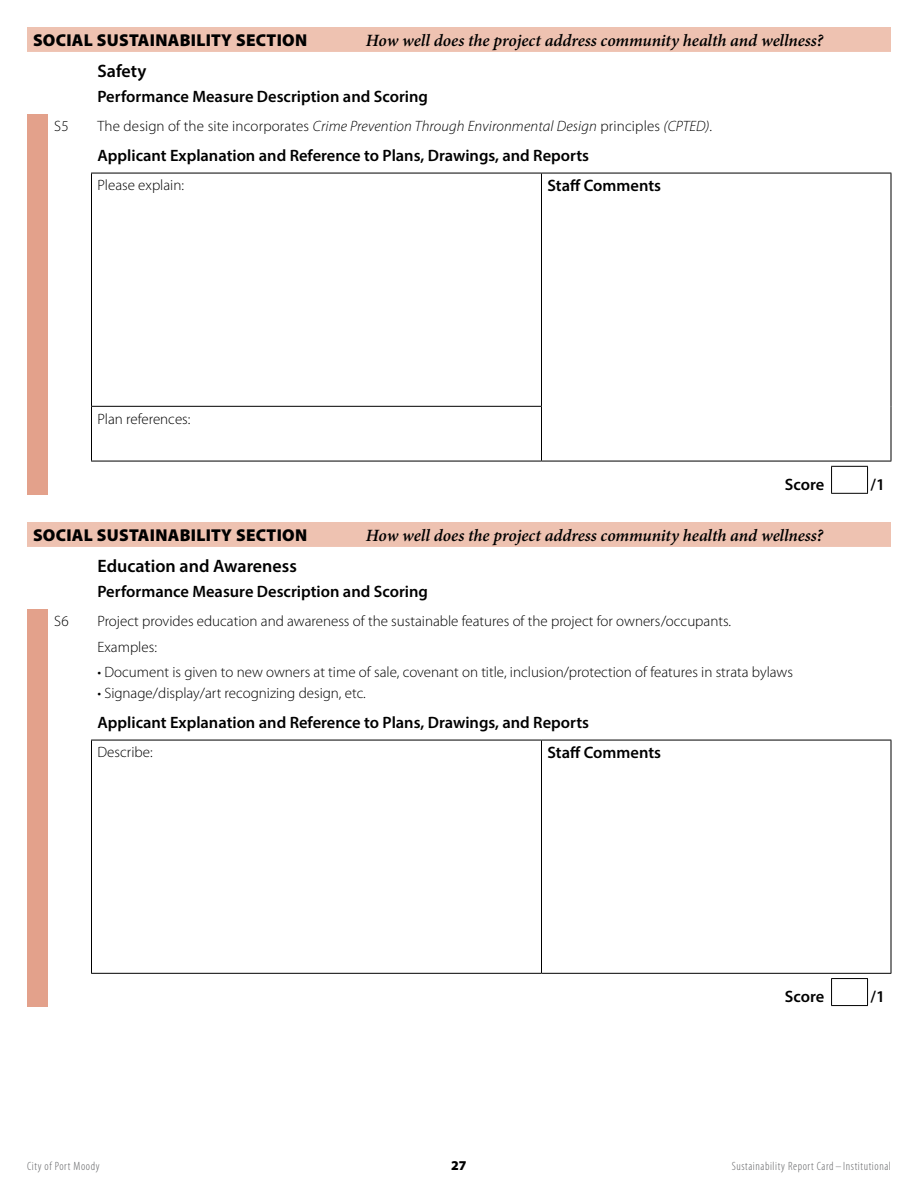
<style>
.page{position:relative;width:918px;height:1188px;background:#fff}
.page>*{position:absolute;margin:0;border:0;box-sizing:border-box;transform-origin:0 0}
.t1{font:600 18px "Myriad Pro";color:#000}
.t2{font:italic 600 17.25px "Minion Pro";letter-spacing:-.005em;color:#000}
.t3{font:900 17.25px "Myriad Pro";letter-spacing:.015em;color:#000}
.t4{font:600 16.5px "Myriad Pro";color:#000}
.t5{font:300 15px/25.5px "Myriad Pro";color:#000}
.t6{font:italic 300 15px "Myriad Pro";letter-spacing:.01em;color:#000}
.t7{font:900 13.5px "Myriad Pro";color:#000}
.t8{font:300 condensed 12px "Myriad Pro";letter-spacing:.05em;color:#636466}
.s1{font-style:normal}
</style>
<div class="page">
<div style="left:27px;top:522px;width:864px;height:25px;background:#eec2b1"></div>
<div style="left:27px;top:609px;width:21px;height:398px;background:#e3a18b"></div>
<hr style="left:542px;top:740px;width:349px;height:1px;background:#000">
<hr style="left:891px;top:740px;width:1px;height:233px;background:#000">
<hr style="left:542px;top:973px;width:349px;height:1px;background:#000">
<hr style="left:91px;top:740px;width:451px;height:1px;background:#000">
<hr style="left:91px;top:740px;width:1px;height:233px;background:#000">
<hr style="left:541px;top:740px;width:1px;height:233px;background:#000">
<hr style="left:91px;top:973px;width:451px;height:1px;background:#000">
<hr style="left:831px;top:978px;width:37px;height:1px;background:#000">
<svg style="left:831px;top:979px;width:1px;height:26px"></svg>
<svg style="left:867px;top:979px;width:1px;height:26px"></svg>
<hr style="left:831px;top:1005px;width:37px;height:1px;background:#000">
<div style="left:27px;top:27px;width:864px;height:25px;background:#eec2b1"></div>
<div style="left:27px;top:114px;width:21px;height:380px;background:#e3a18b"></div>
<hr style="left:91px;top:173px;width:451px;height:1px;background:#000">
<hr style="left:91px;top:173px;width:1px;height:233px;background:#000">
<hr style="left:91px;top:406px;width:451px;height:1px;background:#000">
<hr style="left:91px;top:407px;width:1px;height:54px;background:#000">
<hr style="left:91px;top:461px;width:451px;height:1px;background:#000">
<hr style="left:542px;top:173px;width:349px;height:1px;background:#000">
<hr style="left:541px;top:173px;width:1px;height:233px;background:#000">
<hr style="left:891px;top:173px;width:1px;height:233px;background:#000">
<hr style="left:541px;top:407px;width:1px;height:54px;background:#000">
<hr style="left:891px;top:406px;width:1px;height:55px;background:#000">
<hr style="left:542px;top:461px;width:349px;height:1px;background:#000">
<hr style="left:831px;top:466px;width:37px;height:1px;background:#000">
<svg style="left:831px;top:467px;width:1px;height:26px"></svg>
<svg style="left:867px;top:467px;width:1px;height:26px"></svg>
<hr style="left:831px;top:493px;width:37px;height:1px;background:#000">
<p class="t3" style="left:33px;top:30px;width:276px">SOCIAL SUSTAINABILITY SECTION</p>
<p class="t2" style="left:366px;top:28px;width:459px">How well does the project address community health and wellness?</p>
<p class="t1" style="left:98px;top:60px;width:50px">Safety</p>
<p class="t4" style="left:98px;top:86px;width:332px">Performance Measure Description and Scoring</p>
<p class="t5" style="left:54px;top:114px;width:16px">S5</p>
<p class="t6" style="left:98px;top:118px;width:616px"><span class="s1">The design of the site incorporates</span> Crime Prevention Through Environmental Design <span class="s1">principles</span> (CPTED)<span class="s1">.</span></p>
<p class="t4" style="left:98px;top:145px;width:493px">Applicant Explanation and Reference to Plans, Drawings, and Reports</p>
<p class="t5" style="left:98px;top:173px;width:88px">Please explain:</p>
<p class="t4" style="left:548px;top:175px;width:115px">Staff Comments</p>
<p class="t5" style="left:98px;top:406px;width:94px">Plan references:</p>
<p class="t4" style="left:785px;top:474px;width:41px">Score</p>
<p class="t4" style="left:871px;top:474px;width:16px">/1</p>
<p class="t3" style="left:33px;top:525px;width:276px">SOCIAL SUSTAINABILITY SECTION</p>
<p class="t2" style="left:366px;top:523px;width:459px">How well does the project address community health and wellness?</p>
<p class="t1" style="left:98px;top:555px;width:201px">Education and Awareness</p>
<p class="t4" style="left:98px;top:581px;width:332px">Performance Measure Description and Scoring</p>
<p class="t5" style="left:54px;top:609px;width:16px">S6</p>
<p class="t5" style="left:98px;top:609px;width:635px">Project provides education and awareness of the sustainable features of the project for owners/occupants.<br>Examples:</p>
<p class="t5" style="left:98px;top:660px;width:697px">• Document is given to new owners at time of sale, covenant on title, inclusion/protection of features in strata bylaws</p>
<p class="t5" style="left:98px;top:681px;width:270px">• Signage/display/art recognizing design, etc.</p>
<p class="t4" style="left:98px;top:712px;width:493px">Applicant Explanation and Reference to Plans, Drawings, and Reports</p>
<p class="t5" style="left:98px;top:740px;width:57px">Describe:</p>
<p class="t4" style="left:548px;top:742px;width:115px">Staff Comments</p>
<p class="t4" style="left:785px;top:986px;width:41px">Score</p>
<p class="t4" style="left:871px;top:986px;width:16px">/1</p>
<p class="t8" style="left:27px;top:1160px;width:74px">City of Port Moody</p>
<p class="t7" style="left:451px;top:1158px;width:17px">27</p>
<p class="t8" style="left:732px;top:1160px;width:161px">Sustainability Report Card – Institutional</p>
</div>
